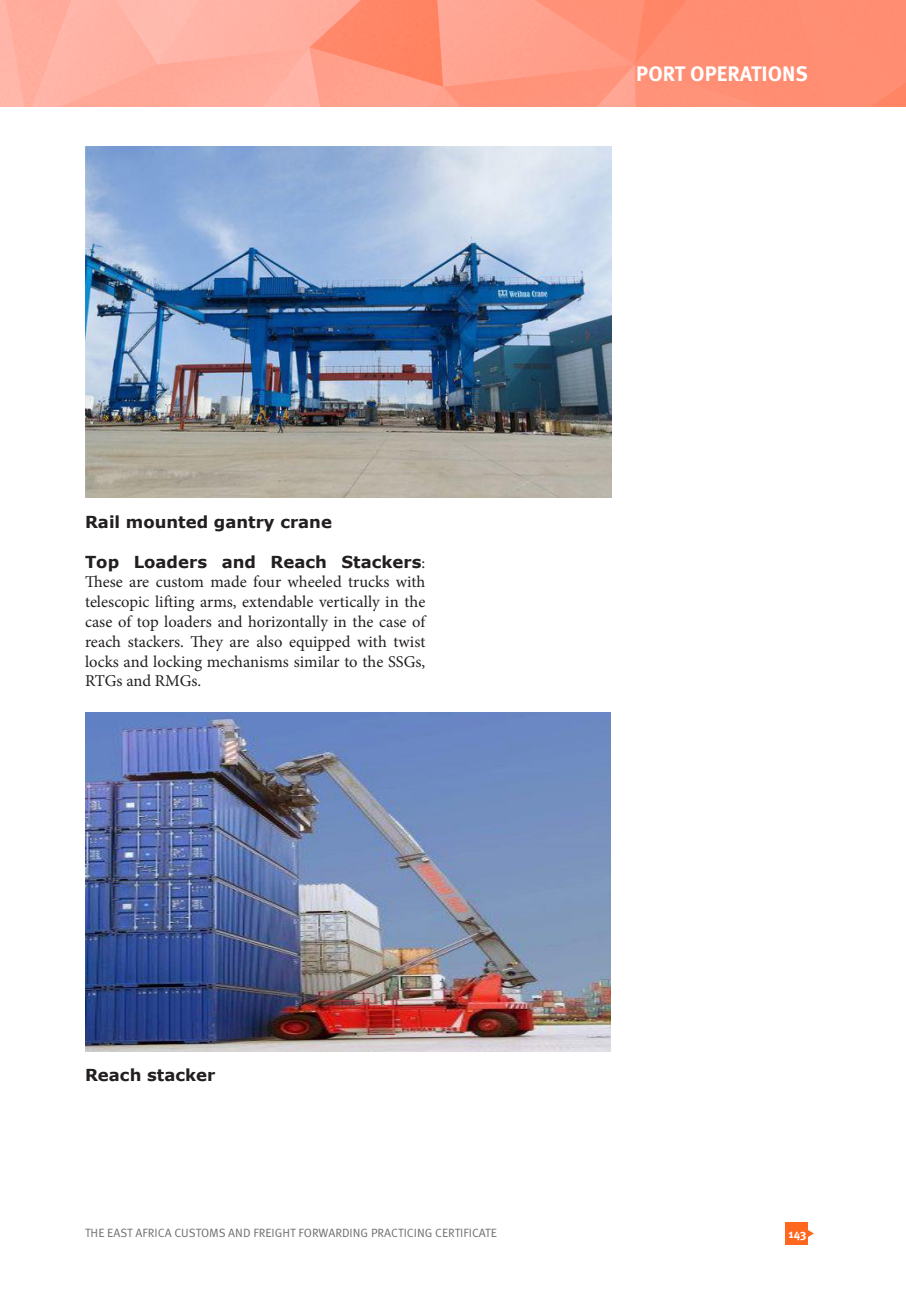
<style>
.page{position:relative;width:906px;height:1289px;background:#fff}
.page>*{position:absolute;margin:0;border:0;box-sizing:border-box;transform-origin:0 0}
.t1{font:700 21px "Meta Pro";color:#fff}
.t2{font:16.5px/19.8px "Minion Pro";color:#231f20;text-align:justify}
.t3{font:700 16.5px "Verdana";color:#231f20}
.t4{font:12px "Meta Pro";color:#6c6d70}
.t5{font:700 12px "Meta Pro";color:#fff}
.s1{font-family:"Verdana";font-weight:700}
</style>
<div class="page">
<img style="left:1px;top:0;width:905px;height:106px">
<div style="left:785px;top:1221px;width:23px;height:23px;background:#ff661e"></div>
<svg style="left:808px;top:1230px;width:6px;height:7px"></svg>
<hr style="left:0;top:0;width:1px;height:106px;background:#ff661e">
<img style="left:85px;top:147px;width:527px;height:351px">
<img style="left:85px;top:712px;width:526px;height:339px">
<p class="t1" style="left:636px;top:60px;width:173px">PORT OPERATIONS</p>
<p class="t3" style="left:85px;top:510px;width:248px">Rail mounted gantry crane</p>
<p class="t2" style="left:85px;top:552px;width:342px"><span class="s1">Top Loaders and Reach Stackers</span>:<br>These are custom made four wheeled trucks with telescopic lifting arms, extendable vertically in the case of top loaders and horizontally in the case of reach stackers. They are also equipped with twist locks and locking mechanisms similar to the SSGs, RTGs and RMGs.</p>
<p class="t3" style="left:85px;top:1063px;width:132px">Reach stacker</p>
<p class="t4" style="left:85px;top:1224px;width:413px">THE EAST AFRICA CUSTOMS AND FREIGHT FORWARDING PRACTICING CERTIFICATE</p>
<p class="t5" style="left:788px;top:1226px;width:19px">143</p>
</div>
